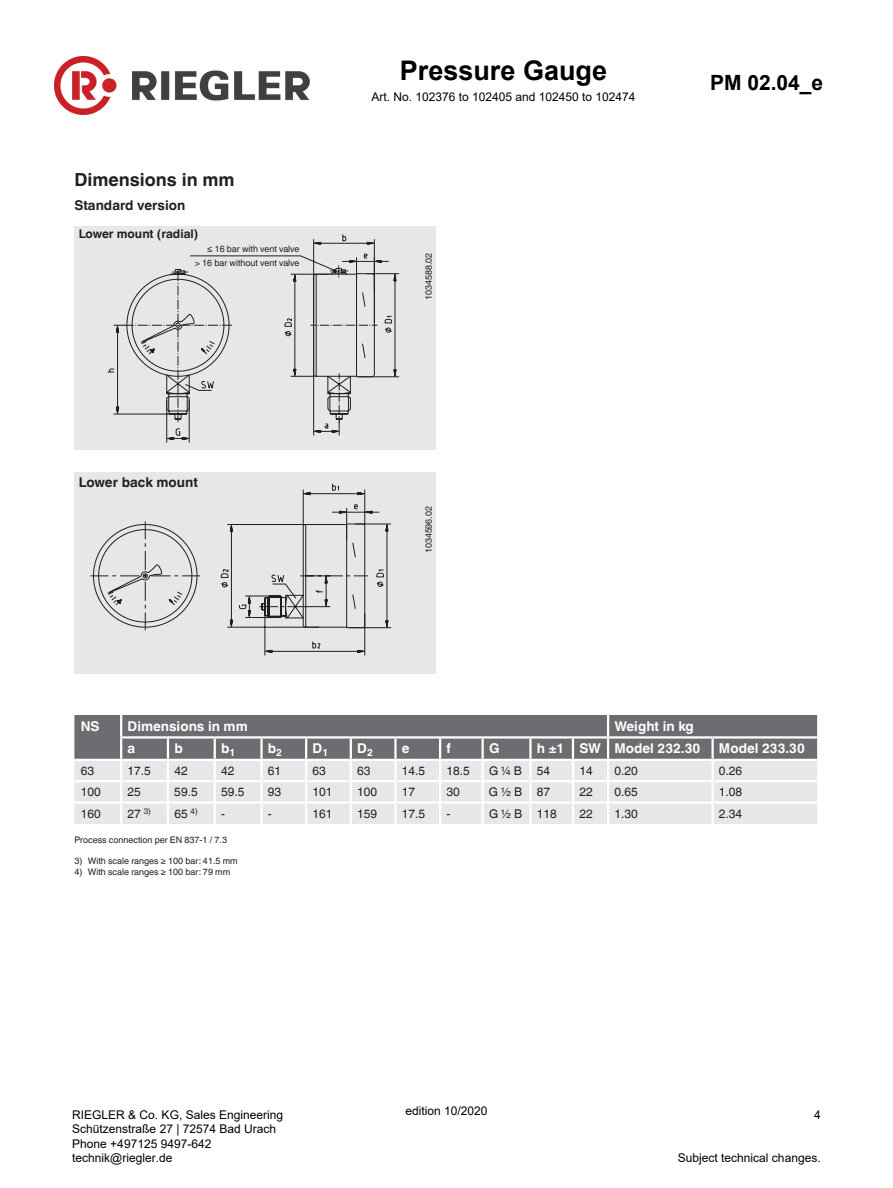
<style>
.page{position:relative;width:893px;height:1188px;background:#fff}
.page>*{position:absolute;margin:0;border:0;box-sizing:border-box;transform-origin:0 0}
.t1{font:700 27px "Arial";color:#000}
.t2{font:700 21px "Arial";color:#000}
.t3{font:700 18px "Helvetica World";color:#231f20}
.t4{font:700 13.5px "Helvetica World";color:#fff}
.t5{font:700 13.5px "Helvetica World";color:#231f20}
.t6{font:12px/14.4px "Arial";color:#000}
.t7{font:12px "Helvetica World";color:#231f20}
.t8{font:700 12px "Helvetica World";color:#231f20}
.t9{font:9px/13.5px "Helvetica World";color:#231f20;text-align:right}
</style>
<div class="page">
<div style="left:74px;top:226px;width:362px;height:224px;background:#e6e7e9"></div>
<div style="left:74px;top:472px;width:362px;height:202px;background:#e6e7e9"></div>
<svg style="left:107px;top:239px;width:292px;height:204px"></svg>
<svg style="left:126px;top:268px;width:249px;height:152px"></svg>
<hr style="left:190px;top:256px;width:111px;height:1px;background:#231f20">
<svg style="left:342px;top:234px;width:4px;height:7px"></svg>
<svg style="left:90px;top:484px;width:301px;height:172px"></svg>
<svg style="left:93px;top:523px;width:272px;height:105px"></svg>
<div style="left:74px;top:804px;width:743px;height:20px;background:#e6e7e9"></div>
<svg style="left:74px;top:715px;width:743px;height:86px;background:#aeafb1"></svg>
<hr style="left:713px;top:780px;width:104px;height:2px;background:#fff">
<hr style="left:711px;top:782px;width:3px;height:19px;background:#fff">
<hr style="left:120px;top:804px;width:2px;height:20px;background:#fff">
<hr style="left:167px;top:804px;width:2px;height:20px;background:#fff">
<hr style="left:214px;top:804px;width:2px;height:20px;background:#fff">
<hr style="left:260px;top:804px;width:3px;height:20px;background:#fff">
<hr style="left:305px;top:804px;width:2px;height:20px;background:#fff">
<hr style="left:350px;top:804px;width:2px;height:20px;background:#fff">
<hr style="left:394px;top:804px;width:3px;height:20px;background:#fff">
<hr style="left:439px;top:804px;width:2px;height:20px;background:#fff">
<hr style="left:481px;top:804px;width:3px;height:20px;background:#fff">
<hr style="left:529px;top:804px;width:3px;height:20px;background:#fff">
<hr style="left:120px;top:715px;width:2px;height:21px;background:#fff">
<hr style="left:120px;top:739px;width:2px;height:20px;background:#fff">
<hr style="left:572px;top:804px;width:2px;height:20px;background:#fff">
<hr style="left:607px;top:804px;width:2px;height:20px;background:#fff">
<hr style="left:711px;top:804px;width:3px;height:20px;background:#fff">
<img style="left:54px;top:56px;width:256px;height:59px">
<h3 class="t3" style="left:74px;top:169px;width:162px">Dimensions in mm</h3>
<p class="t5" style="left:74px;top:198px;width:112px">Standard version</p>
<p class="t8" style="left:79px;top:226px;width:121px">Lower mount (radial)</p>
<p class="t9" style="left:195px;top:242px;width:106px">≤ 16 bar with vent valve<br>&gt; 16 bar without vent valve</p>
<p class="t5" style="left:79px;top:475px;width:121px">Lower back mount</p>
<h1 class="t1" style="left:400px;top:51px;width:209px">Pressure Gauge</h1>
<p class="t6" style="left:371px;top:89px;width:266px">Art. No. 102376 to 102405 and 102450 to 102474</p>
<p class="t9" style="left:422px;top:300px;width:49px;rotate:-90deg">1034588.02</p>
<p class="t9" style="left:422px;top:553px;width:48px;rotate:-90deg">1034596.02</p>
<h2 class="t2" style="left:710px;top:67px;width:115px">PM 02.04_e</h2>
<p class="t4" style="left:81px;top:718px;width:20px">NS</p>
<p class="t4" style="left:128px;top:718px;width:122px">Dimensions in mm</p>
<p class="t4" style="left:614px;top:718px;width:81px">Weight in kg</p>
<p class="t4" style="left:128px;top:741px;width:9px">a</p>
<p class="t4" style="left:174px;top:741px;width:10px">b</p>
<p class="t4" style="left:221px;top:741px;width:16px">b<sub>1</sub></p>
<p class="t4" style="left:268px;top:741px;width:16px">b<sub>2</sub></p>
<p class="t4" style="left:313px;top:741px;width:17px">D<sub>1</sub></p>
<p class="t4" style="left:357px;top:741px;width:17px">D<sub>2</sub></p>
<p class="t4" style="left:402px;top:741px;width:9px">e</p>
<p class="t4" style="left:446px;top:741px;width:6px">f</p>
<p class="t4" style="left:489px;top:741px;width:12px">G</p>
<p class="t4" style="left:537px;top:741px;width:165px">h ±1 SW Model 232.30</p>
<p class="t4" style="left:719px;top:741px;width:87px">Model 233.30</p>
<p class="t7" style="left:81px;top:764px;width:15px">63</p>
<p class="t7" style="left:128px;top:764px;width:25px">17.5</p>
<p class="t7" style="left:174px;top:764px;width:15px">42</p>
<p class="t7" style="left:221px;top:764px;width:15px">42</p>
<p class="t7" style="left:268px;top:764px;width:15px">61</p>
<p class="t7" style="left:313px;top:764px;width:15px">63</p>
<p class="t7" style="left:357px;top:764px;width:15px">63</p>
<p class="t7" style="left:402px;top:764px;width:25px">14.5</p>
<p class="t7" style="left:446px;top:764px;width:25px">18.5</p>
<p class="t7" style="left:489px;top:764px;width:63px">G ¼ B 54</p>
<p class="t7" style="left:579px;top:764px;width:15px">14</p>
<p class="t7" style="left:614px;top:764px;width:25px">0.20</p>
<p class="t7" style="left:719px;top:764px;width:25px">0.26</p>
<p class="t7" style="left:81px;top:785px;width:22px">100</p>
<p class="t7" style="left:128px;top:785px;width:15px">25</p>
<p class="t7" style="left:174px;top:785px;width:25px">59.5</p>
<p class="t7" style="left:221px;top:785px;width:25px">59.5</p>
<p class="t7" style="left:268px;top:785px;width:15px">93</p>
<p class="t7" style="left:313px;top:785px;width:22px">101</p>
<p class="t7" style="left:357px;top:785px;width:22px">100</p>
<p class="t7" style="left:402px;top:785px;width:15px">17</p>
<p class="t7" style="left:446px;top:785px;width:15px">30</p>
<p class="t7" style="left:489px;top:785px;width:63px">G ½ B 87</p>
<p class="t7" style="left:579px;top:785px;width:15px">22</p>
<p class="t7" style="left:614px;top:785px;width:25px">0.65</p>
<p class="t7" style="left:719px;top:785px;width:25px">1.08</p>
<p class="t7" style="left:81px;top:806px;width:22px">160</p>
<p class="t7" style="left:128px;top:806px;width:25px">27 <sup>3)</sup></p>
<p class="t7" style="left:174px;top:806px;width:25px">65 <sup>4)</sup></p>
<p class="t7" style="left:221px;top:806px;width:5px">-</p>
<p class="t7" style="left:268px;top:806px;width:5px">-</p>
<p class="t7" style="left:313px;top:806px;width:22px">161</p>
<p class="t7" style="left:357px;top:806px;width:22px">159</p>
<p class="t7" style="left:402px;top:806px;width:25px">17.5</p>
<p class="t7" style="left:446px;top:806px;width:5px">-</p>
<p class="t7" style="left:489px;top:806px;width:69px">G ½ B 118</p>
<p class="t7" style="left:579px;top:806px;width:15px">22</p>
<p class="t7" style="left:614px;top:806px;width:25px">1.30</p>
<p class="t7" style="left:719px;top:806px;width:25px">2.34</p>
<p class="t9" style="left:74px;top:833px;width:154px">Process connection per EN 837-1 / 7.3</p>
<p class="t9" style="left:74px;top:854px;width:165px">3) With scale ranges ≥ 100 bar: 41.5 mm</p>
<p class="t9" style="left:74px;top:865px;width:157px">4) With scale ranges ≥ 100 bar: 79 mm</p>
<p class="t6" style="left:72px;top:1108px;width:212px">RIEGLER &amp; Co. KG, Sales Engineering<br>Schützenstraße 27 | 72574 Bad Urach<br>Phone +497125 9497-642 technik@riegler.de</p>
<p class="t6" style="left:405px;top:1103px;width:84px">edition 10/2020</p>
<p class="t6" style="left:814px;top:1108px;width:8px">4</p>
<p class="t6" style="left:678px;top:1151px;width:144px">Subject technical changes.</p>
</div>
